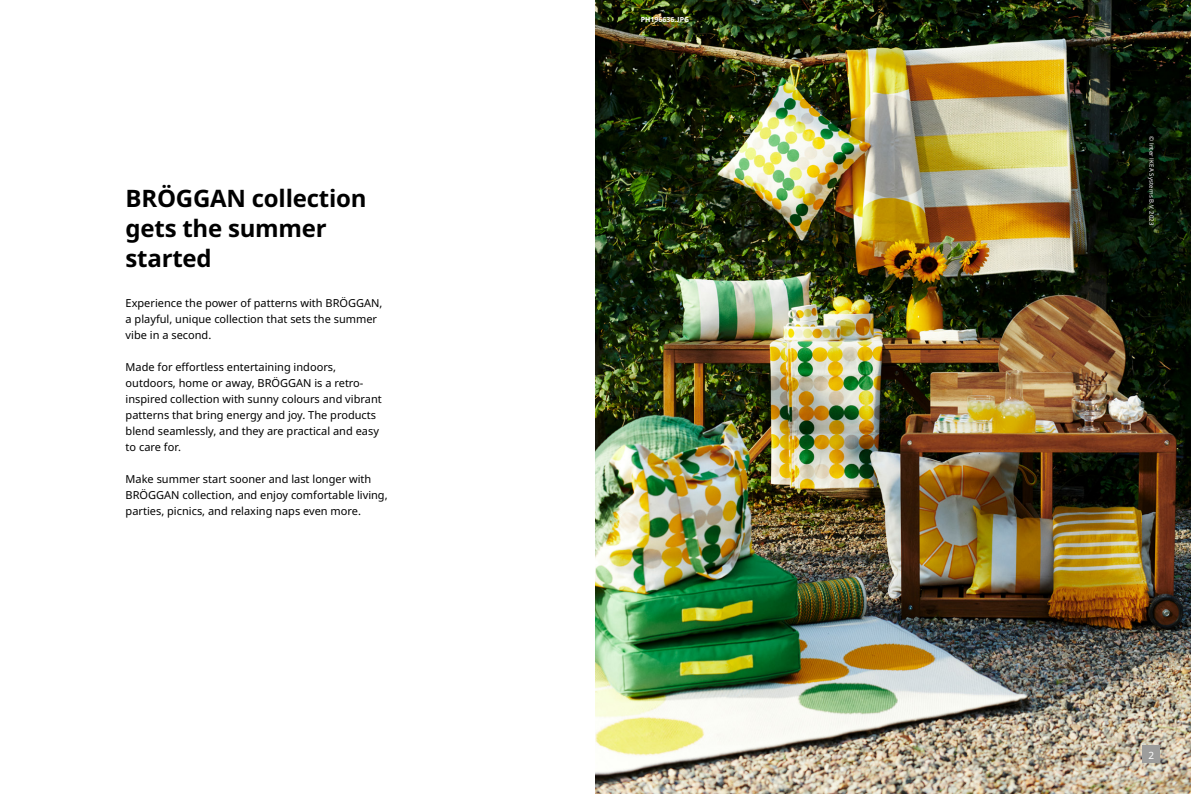
<style>
.page{position:relative;width:1191px;height:794px;background:#fff}
.page>*{position:absolute;margin:0;border:0;box-sizing:border-box;transform-origin:0 0}
.Header_1{font:700 24px/30px "Noto IKEA Latin";letter-spacing:-.01em;color:#000}
.Body{font:11px/16px "Noto IKEA Latin";color:#000}
.t1{font:10px "Noto IKEA Latin";color:#fff}
.PH-number{font:700 7px "Noto IKEA Latin";color:#fff}
.t2{font:6px "Noto IKEA Latin";letter-spacing:.025em;color:#fff}
</style>
<div class="page">
<img style="left:595px;top:0;width:596px;height:794px">
<div style="left:1142px;top:746px;width:17px;height:17px;background:#9d9d9c"></div>
<p class="Header_1" style="left:126px;top:182px;width:242px">BRÖGGAN collection</p>
<p class="Header_1" style="left:126px;top:212px;width:203px">gets the summer started</p>
<p class="Body" style="left:126px;top:294px;width:258px">Experience the power of patterns with BRÖGGAN, a playful, unique collection that sets the summer vibe in a second.</p>
<p class="Body" style="left:126px;top:358px;width:258px">Made for effortless entertaining indoors, outdoors, home or away, BRÖGGAN is a retro&shy;inspired collection with sunny colours and vibrant patterns that bring energy and joy. The products blend seamlessly, and they are practical and easy to care for.</p>
<p class="Body" style="left:126px;top:470px;width:263px">Make summer start sooner and last longer with<br>BRÖGGAN collection, and enjoy comfortable living, parties, picnics, and relaxing naps even more.</p>
<p class="PH-number" style="left:641px;top:14px;width:50px">PH196636.jpg</p>
<p class="t2" style="left:1155px;top:136px;width:91px;rotate:90deg">© Inter IKEA Systems B.V. 2023</p>
<p class="t1" style="left:1148px;top:748px;width:7px">2</p>
</div>
